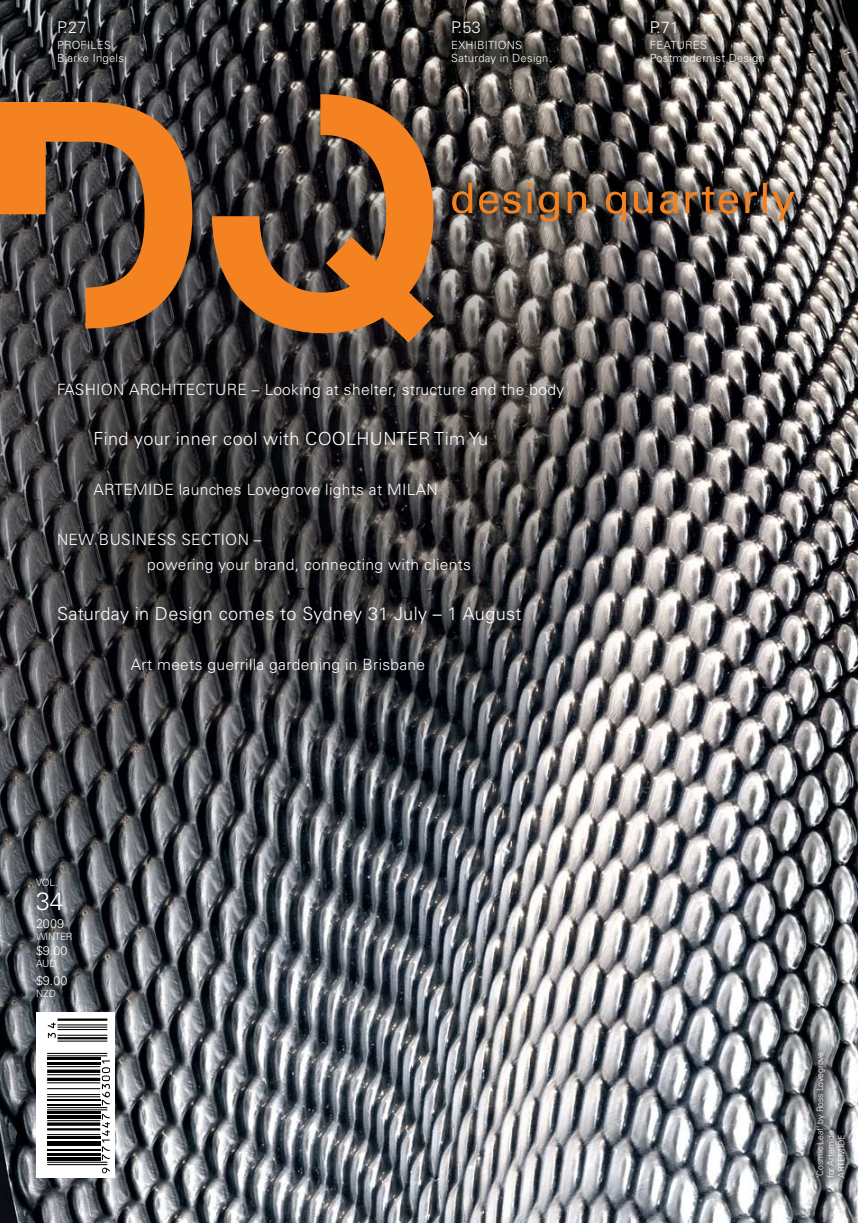
<style>
.page{position:relative;width:858px;height:1223px;background:#fff}
.page>*{position:absolute;margin:0;border:0;box-sizing:border-box;transform-origin:0 0}
.t1{font:300 25px "Univers";color:#fff}
.t2{font:300 18px "Univers";letter-spacing:.02em;color:#fff}
.t3{font:300 16.25px "Univers";color:#fff}
.t4{font:300 15.5px/25px "Univers";letter-spacing:.02em;color:#fff}
.t5{font:300 12.5px "Univers";letter-spacing:.02em;color:#fff}
.t6{font:300 11.25px/13.8px "Univers";letter-spacing:.02em;color:#fff}
.t7{font:300 10px "Univers";letter-spacing:-.04em;color:#fff}
.t8{font:300 8.75px/10.6px "Univers";letter-spacing:-.01em;color:#fff}
</style>
<div class="page">
<img style="left:0;top:0;width:857px;height:1222px">
<svg style="left:0;top:102px;width:192px;height:226px;background:#8e592f"></svg>
<svg style="left:212px;top:94px;width:222px;height:249px;background:#84542d"></svg>
<svg style="left:36px;top:1012px;width:79px;height:165px"></svg>
<hr style="left:47px;top:1164px;width:60px;height:1px;background:#000">
<hr style="left:47px;top:1161px;width:60px;height:1px;background:#000">
<hr style="left:47px;top:1157px;width:53px;height:3px;background:#000">
<hr style="left:47px;top:1153px;width:53px;height:2px;background:#000">
<hr style="left:47px;top:1149px;width:53px;height:1px;background:#000">
<hr style="left:47px;top:1144px;width:53px;height:1px;background:#000">
<hr style="left:47px;top:1141px;width:53px;height:2px;background:#000">
<hr style="left:47px;top:1136px;width:53px;height:2px;background:#000">
<hr style="left:47px;top:1134px;width:53px;height:1px;background:#000">
<hr style="left:47px;top:1128px;width:53px;height:2px;background:#000">
<hr style="left:47px;top:1122px;width:53px;height:3px;background:#000">
<hr style="left:47px;top:1120px;width:53px;height:1px;background:#000">
<hr style="left:47px;top:1115px;width:53px;height:3px;background:#000">
<hr style="left:47px;top:1111px;width:53px;height:3px;background:#000">
<hr style="left:47px;top:1109px;width:60px;height:1px;background:#000">
<hr style="left:47px;top:1107px;width:60px;height:1px;background:#000">
<hr style="left:47px;top:1104px;width:53px;height:1px;background:#000">
<hr style="left:47px;top:1099px;width:53px;height:1px;background:#000">
<hr style="left:47px;top:1096px;width:53px;height:1px;background:#000">
<hr style="left:47px;top:1094px;width:53px;height:1px;background:#000">
<hr style="left:47px;top:1088px;width:53px;height:1px;background:#000">
<hr style="left:47px;top:1082px;width:53px;height:1px;background:#000">
<svg style="left:47px;top:1077px;width:53px;height:4px"></svg>
<hr style="left:47px;top:1074px;width:53px;height:1px;background:#000">
<hr style="left:47px;top:1069px;width:53px;height:3px;background:#000">
<hr style="left:47px;top:1066px;width:53px;height:1px;background:#000">
<hr style="left:47px;top:1062px;width:53px;height:2px;background:#000">
<hr style="left:47px;top:1057px;width:53px;height:3px;background:#000">
<hr style="left:47px;top:1055px;width:60px;height:1px;background:#000">
<hr style="left:47px;top:1052px;width:60px;height:1px;background:#000">
<hr style="left:57px;top:1040px;width:50px;height:1px;background:#000">
<hr style="left:57px;top:1037px;width:50px;height:2px;background:#000">
<hr style="left:57px;top:1034px;width:50px;height:1px;background:#000">
<hr style="left:57px;top:1029px;width:50px;height:1px;background:#000">
<hr style="left:57px;top:1026px;width:50px;height:1px;background:#000">
<hr style="left:57px;top:1024px;width:50px;height:1px;background:#000">
<hr style="left:57px;top:1018px;width:50px;height:2px;background:#000">
<svg style="left:102px;top:1167px;width:8px;height:6px"></svg>
<svg style="left:102px;top:1113px;width:8px;height:47px"></svg>
<svg style="left:102px;top:1060px;width:8px;height:45px"></svg>
<svg style="left:48px;top:1022px;width:8px;height:16px"></svg>
<svg style="left:811px;top:1047px;width:46px;height:155px;background:#74777a"></svg>
<svg style="left:452px;top:183px;width:342px;height:38px;background:#70563f"></svg>
<p class="t3" style="left:57px;top:18px;width:31px">P.27</p>
<p class="t6" style="left:57px;top:38px;width:68px">PROFILES<br>Bjarke Ingels</p>
<p class="t3" style="left:451px;top:18px;width:31px">P.53</p>
<p class="t6" style="left:451px;top:38px;width:99px">EXHIBITIONS<br>Saturday in Design</p>
<p class="t3" style="left:649px;top:18px;width:31px">P.71</p>
<p class="t6" style="left:649px;top:38px;width:116px">FEATURES<br>Postmodernist Design</p>
<p class="t4" style="left:57px;top:377px;width:508px">FASHION ARCHITECTURE – Looking at shelter, structure and the body</p>
<p class="t2" style="left:93px;top:428px;width:396px">Find your inner cool with COOLHUNTER Tim Yu</p>
<p class="t4" style="left:93px;top:477px;width:346px">ARTEMIDE launches Lovegrove lights at MILAN</p>
<p class="t4" style="left:147px;top:527px;width:325px;text-indent:-90px">NEW BUSINESS SECTION –<br>powering your brand, connecting with clients</p>
<p class="t2" style="left:57px;top:603px;width:466px">Saturday in Design comes to Sydney 31 July – 1 August</p>
<p class="t4" style="left:131px;top:652px;width:296px">Art meets guerrilla gardening in Brisbane</p>
<p class="t7" style="left:36px;top:877px;width:23px">VOL.</p>
<h1 class="t1" style="left:36px;top:885px;width:29px">34</h1>
<p class="t5" style="left:36px;top:916px;width:30px">2009</p>
<p class="t7" style="left:36px;top:930px;width:38px">WINTER</p>
<p class="t5" style="left:36px;top:943px;width:33px">$9.00</p>
<p class="t7" style="left:36px;top:957px;width:22px">AUD</p>
<p class="t5" style="left:36px;top:972px;width:33px">$9.00</p>
<p class="t7" style="left:36px;top:987px;width:21px">NZD</p>
<p class="t8" style="left:814px;top:1177px;width:128px;rotate:-90deg">‘Cosmic Leaf’ by Ross Lovegrove for Artemide<br>ARTEMIDE</p>
</div>
